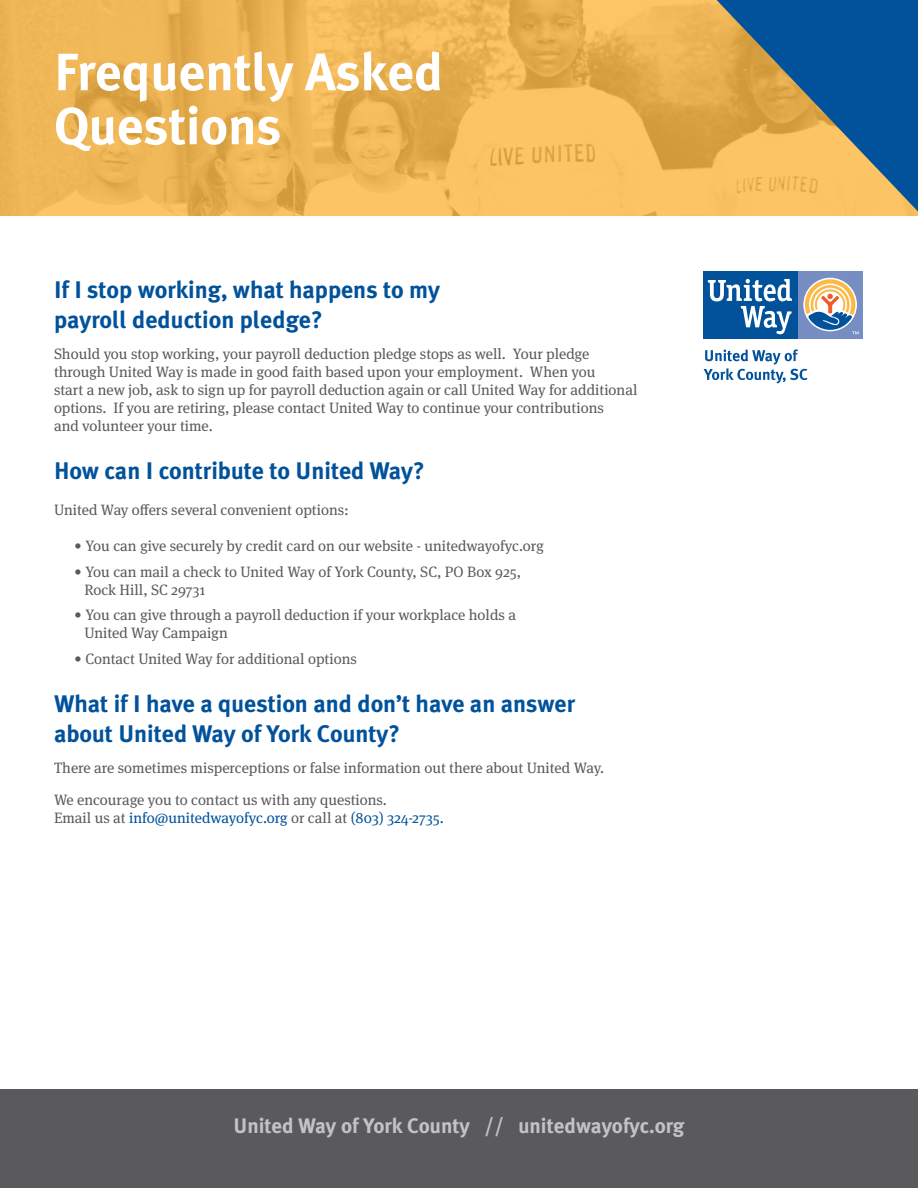
<style>
.page{position:relative;width:918px;height:1188px;background:#fff}
.page>*{position:absolute;margin:0;border:0;box-sizing:border-box;transform-origin:0 0}
.t1{font:700 52.5px/54px "Meta Plus";color:#fff}
.t2{font:700 24px/30px "Meta Plus";color:#01529b}
.t3{font:700 21px "Meta Plus";color:#c2c3c6}
.t4{font:15px/18px "Meta Serif Pro";color:#5a5a5d}
.t5{font:15px "Meta Serif Pro";color:#01529b}
.s1{color:#5a5a5d}
</style>
<div class="page">
<svg style="left:0;top:0;width:917px;height:216px;background:#edb555"></svg>
<div style="left:798px;top:271px;width:65px;height:68px;background:#768ec2"></div>
<div style="left:703px;top:271px;width:95px;height:68px;background:#01529b"></div>
<svg style="left:805px;top:279px;width:54px;height:55px"></svg>
<svg style="left:708px;top:279px;width:84px;height:55px"></svg>
<svg style="left:704px;top:349px;width:103px;height:34px"></svg>
<svg style="left:717px;top:0;width:201px;height:211px;background:#778478"></svg>
<div style="left:0;top:1089px;width:918px;height:99px;background:#5a5a5d"></div>
<h1 class="t1" style="left:54px;top:45px;width:391px">Frequently Asked<br>Questions</h1>
<h2 class="t2" style="left:54px;top:274px;width:388px">If I stop working, what happens to my payroll deduction pledge?</h2>
<p class="t4" style="left:54px;top:344px;width:585px">Should you stop working, your payroll deduction pledge stops as well. Your pledge through United Way is made in good faith based upon your employment. When you<br>start a new job, ask to sign up for payroll deduction again or call United Way for additional options. If you are retiring, please contact United Way to continue your contributions<br>and volunteer your time.</p>
<h2 class="t2" style="left:54px;top:456px;width:372px">How can I contribute to United Way?</h2>
<p class="t4" style="left:54px;top:500px;width:296px">United Way offers several convenient options:</p>
<p class="t4" style="left:74px;top:536px;width:471px">• You can give securely by credit card on our website - unitedwayofyc.org</p>
<p class="t4" style="left:84px;top:562px;width:438px;text-indent:-10px">• You can mail a check to United Way of York County, SC, PO Box 925,<br>Rock Hill, SC 29731</p>
<p class="t4" style="left:84px;top:605px;width:433px;text-indent:-10px">• You can give through a payroll deduction if your workplace holds a<br>United Way Campaign</p>
<p class="t4" style="left:74px;top:649px;width:284px">• Contact United Way for additional options</p>
<h2 class="t2" style="left:54px;top:688px;width:523px">What if I have a question and don’t have an answer about United Way of York County?</h2>
<p class="t4" style="left:54px;top:751px;width:552px;line-height:31.5px">There are sometimes misperceptions or false information out there about United Way.<br>We encourage you to contact us with any questions.</p>
<p class="t5" style="left:54px;top:807px;width:391px"><span class="s1">Email us at</span> info@unitedwayofyc.org <span class="s1">or call at</span> (803) 324-2735.</p>
<h3 class="t3" style="left:234px;top:1113px;width:452px">United Way of York County // unitedwayofyc.org</h3>
</div>
